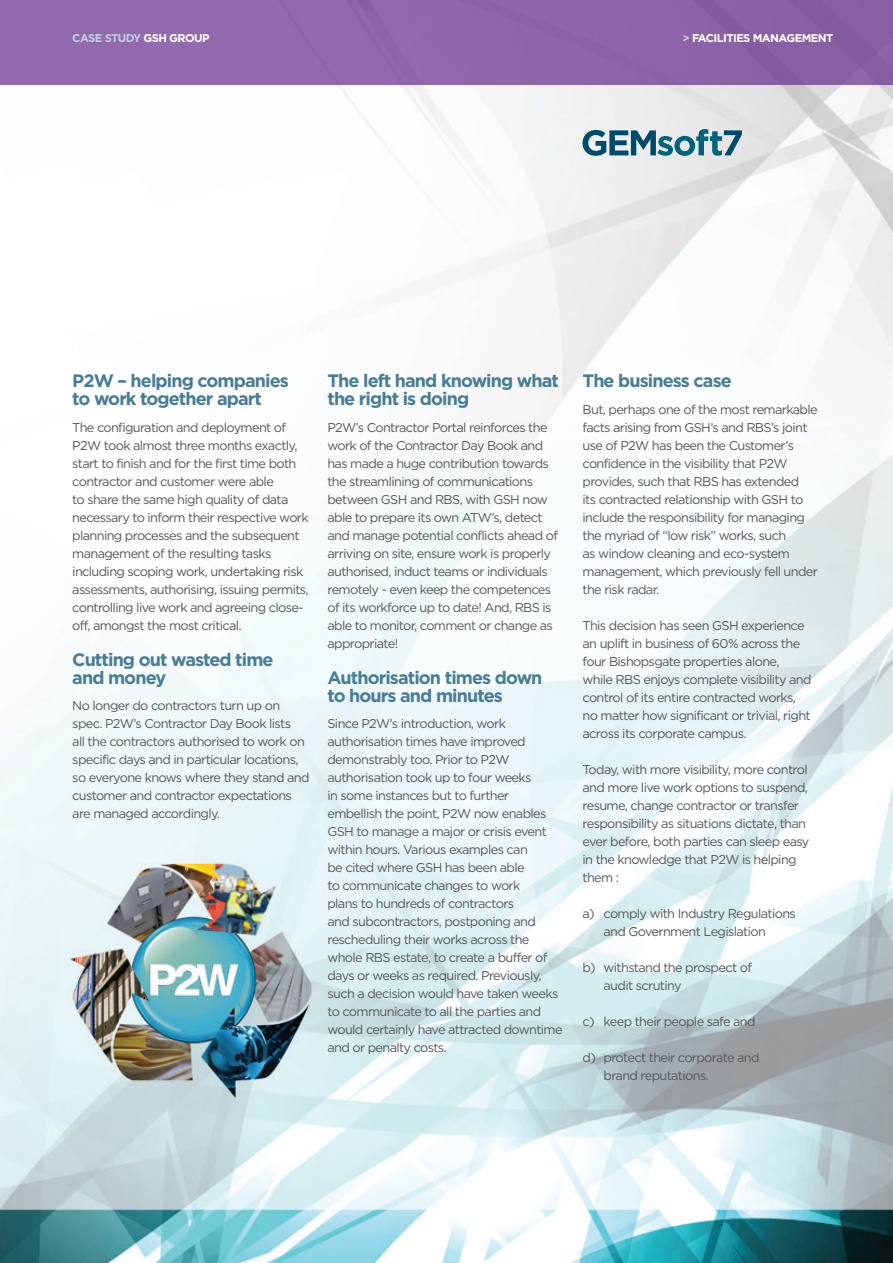
<style>
.page{position:relative;width:893px;height:1263px;background:#fff}
.page>*{position:absolute;margin:0;border:0;box-sizing:border-box;transform-origin:0 0}
.t1{font:700 18px/18px "Gotham";letter-spacing:-.05em;color:#477d96}
.t2{font:12.75px/18px "Gotham";letter-spacing:-.05em;color:#57585a}
.t3{font:700 11.25px "Gotham";letter-spacing:-.05em;color:#fff}
.t4{font:700 11.25px "Gotham";letter-spacing:-.05em;color:#c0cde3}
.s1{color:#fff}
.s2{color:#c9d4dd}
</style>
<div class="page">
<img style="left:0;top:85px;width:893px;height:1178px">
<div style="left:0;top:0;width:893px;height:85px;background:#9167ac"></div>
<svg style="left:582px;top:129px;width:160px;height:27px;background:#79a2b0"></svg>
<p class="t4" style="left:72px;top:32px;width:139px">CASE STUDY <span class="s1">GSH GROUP</span></p>
<p class="t3" style="left:683px;top:32px;width:152px"><span class="s2">&gt;</span> FACILITIES MANAGEMENT</p>
<p class="t1" style="left:72px;top:371px;width:218px">P2W – helping companies to work together apart</p>
<p class="t2" style="left:72px;top:418px;width:238px">The configuration and deployment of P2W took almost three months exactly, start to finish and for the first time both contractor and customer were able<br>to share the same high quality of data necessary to inform their respective work planning processes and the subsequent management of the resulting tasks including scoping work, undertaking risk assessments, authorising, issuing permits, controlling live work and agreeing close&shy;off, amongst the most critical.</p>
<p class="t1" style="left:72px;top:650px;width:203px">Cutting out wasted time</p>
<p class="t1" style="left:72px;top:668px;width:95px">and money</p>
<p class="t2" style="left:72px;top:697px;width:239px">No longer do contractors turn up on spec. P2W’s Contractor Day Book lists<br>all the contractors authorised to work on specific days and in particular locations, so everyone knows where they stand and customer and contractor expectations are managed accordingly.</p>
<p class="t1" style="left:327px;top:371px;width:233px">The left hand knowing what the right is doing</p>
<p class="t2" style="left:327px;top:418px;width:232px">P2W’s Contractor Portal reinforces the work of the Contractor Day Book and has made a huge contribution towards the streamlining of communications between GSH and RBS, with GSH now able to prepare its own ATW’s, detect and manage potential conflicts ahead of arriving on site, ensure work is properly authorised, induct teams or individuals remotely - even keep the competences of its workforce up to date! And, RBS is able to monitor, comment or change as appropriate!</p>
<p class="t1" style="left:327px;top:668px;width:217px">Authorisation times down</p>
<p class="t1" style="left:327px;top:686px;width:177px">to hours and minutes</p>
<p class="t2" style="left:327px;top:715px;width:237px">Since P2W’s introduction, work authorisation times have improved demonstrably too. Prior to P2W authorisation took up to four weeks<br>in some instances but to further embellish the point, P2W now enables GSH to manage a major or crisis event within hours. Various examples can<br>be cited where GSH has been able<br>to communicate changes to work<br>plans to hundreds of contractors<br>and subcontractors, postponing and rescheduling their works across the whole RBS estate, to create a buffer of days or weeks as required. Previously, such a decision would have taken weeks to communicate to all the parties and would certainly have attracted downtime and or penalty costs.</p>
<p class="t1" style="left:583px;top:371px;width:151px">The business case</p>
<p class="t2" style="left:583px;top:400px;width:237px">But, perhaps one of the most remarkable facts arising from GSH’s and RBS’s joint use of P2W has been the Customer’s confidence in the visibility that P2W provides, such that RBS has extended<br>its contracted relationship with GSH to include the responsibility for managing the myriad of “low risk” works, such<br>as window cleaning and eco-system management, which previously fell under the risk radar.</p>
<p class="t2" style="left:583px;top:616px;width:230px">This decision has seen GSH experience an uplift in business of 60% across the four Bishopsgate properties alone, while RBS enjoys complete visibility and control of its entire contracted works, no matter how significant or trivial, right across its corporate campus.</p>
<p class="t2" style="left:583px;top:760px;width:228px">Today, with more visibility, more control and more live work options to suspend, resume, change contractor or transfer responsibility as situations dictate, than ever before, both parties can sleep easy in the knowledge that P2W is helping them :</p>
<p class="t2" style="left:583px;top:904px;width:215px">a) comply with Industry Regulations</p>
<p class="t2" style="left:604px;top:922px;width:164px">and Government Legislation</p>
<p class="t2" style="left:583px;top:958px;width:171px">b) withstand the prospect of</p>
<p class="t2" style="left:604px;top:976px;width:80px">audit scrutiny</p>
<p class="t2" style="left:583px;top:1012px;width:175px">c) keep their people safe and</p>
<p class="t2" style="left:583px;top:1048px;width:179px">d) protect their corporate and</p>
<p class="t2" style="left:604px;top:1066px;width:107px">brand reputations.</p>
</div>
